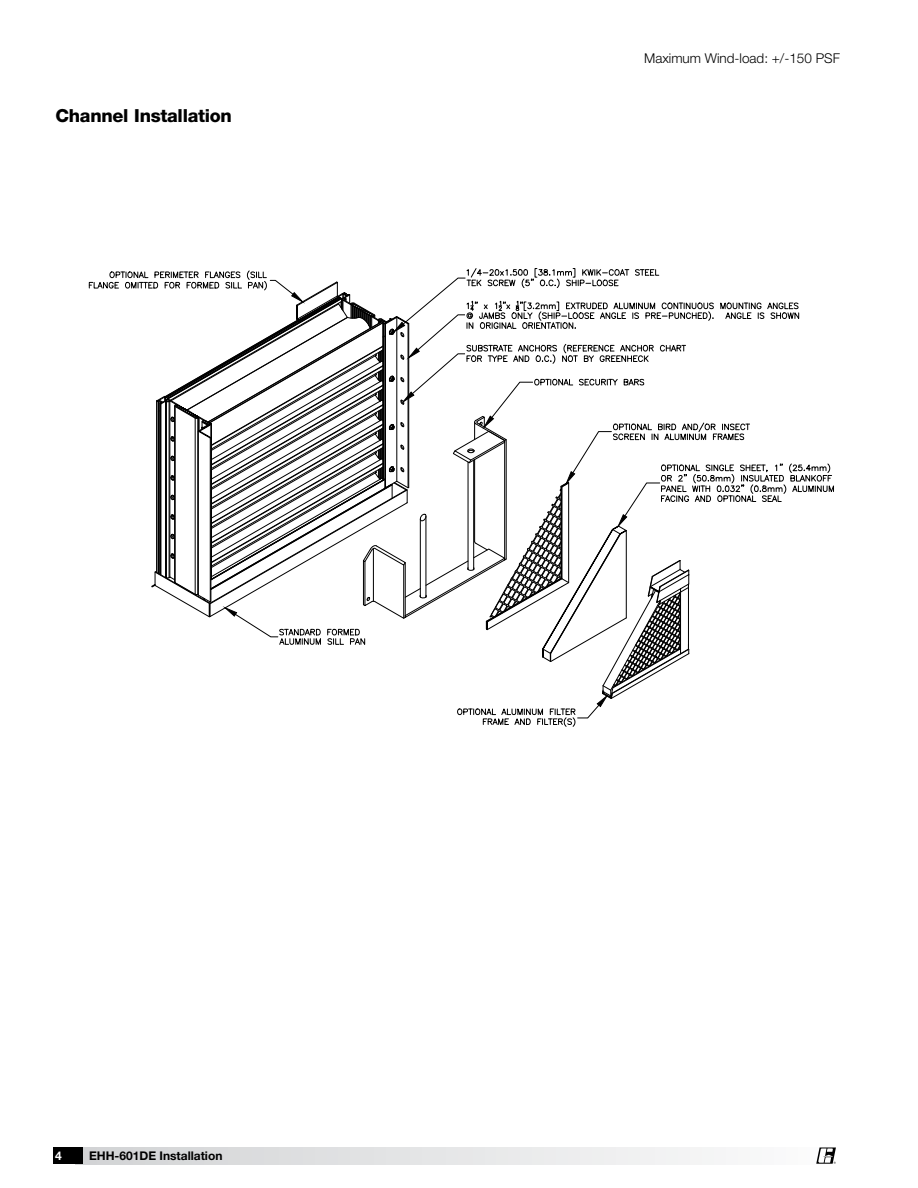
<style>
.page{position:relative;width:918px;height:1188px;background:#fff}
.page>*{position:absolute;margin:0;border:0;box-sizing:border-box;transform-origin:0 0}
.t1{font:800 18px "Helvetica Neue LT Std";letter-spacing:-.015em;color:#000}
.t2{font:300 13.5px "Helvetica Neue LT Std";color:#000}
.t3{font:700 12px "Helvetica Neue LT Std";color:#000}
.t4{font:700 12px "Helvetica Neue LT Std";color:#fff}
</style>
<div class="page">
<div style="left:76px;top:1148px;width:760px;height:16px;background:linear-gradient(to right,#d1d2d4,#fcfcfc)"></div>
<div style="left:53px;top:1148px;width:30px;height:16px;background:#000"></div>
<svg style="left:816px;top:1148px;width:20px;height:16px"></svg>
<svg style="left:88px;top:268px;width:746px;height:459px"></svg>
<h1 class="t1" style="left:56px;top:105px;width:178px">Channel Installation</h1>
<p class="t4" style="left:55px;top:1148px;width:8px">4</p>
<p class="t3" style="left:89px;top:1148px;width:135px">EHH-601DE Installation</p>
<p class="t2" style="left:644px;top:50px;width:197px">Maximum Wind-load: +/-150 PSF</p>
</div>
